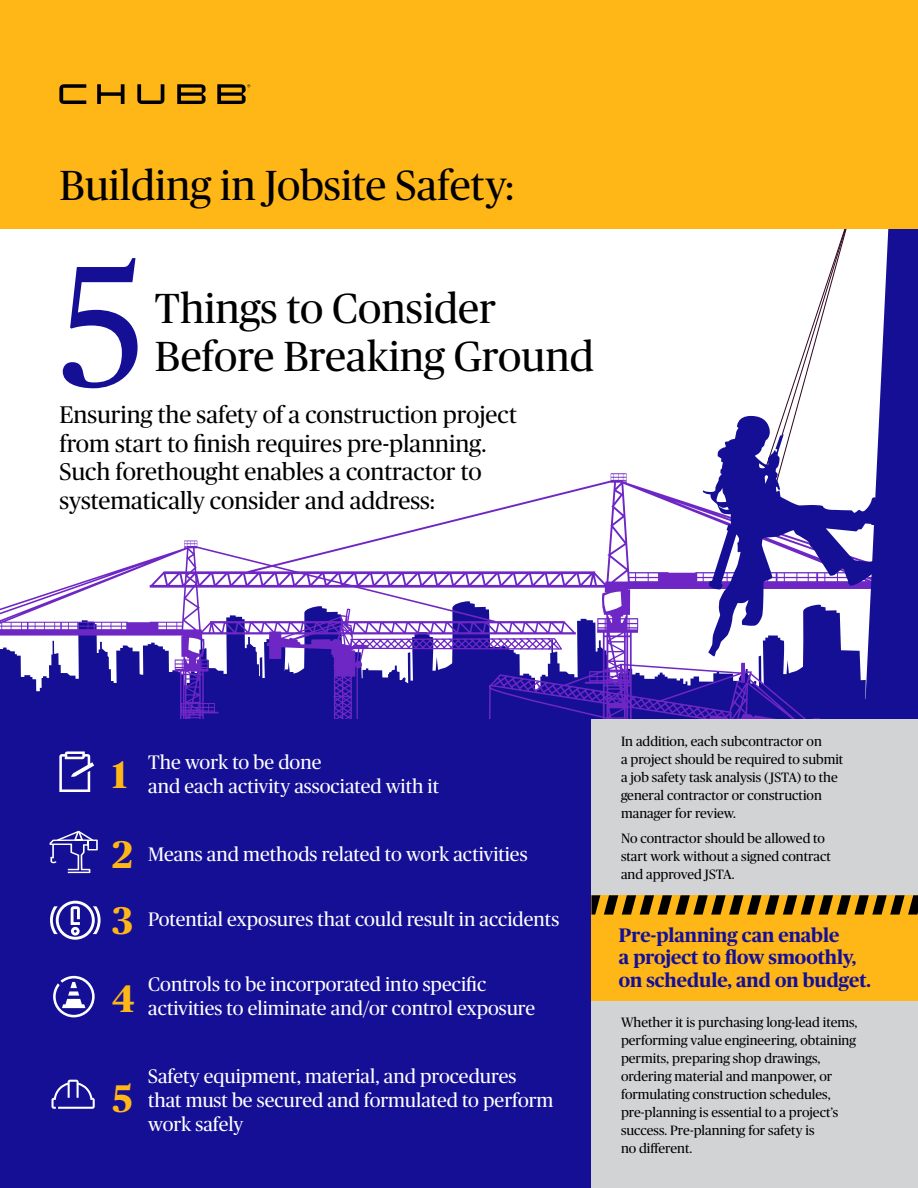
<style>
.page{position:relative;width:918px;height:1188px;background:#fff}
.page>*{position:absolute;margin:0;border:0;box-sizing:border-box;transform-origin:0 0}
.t1{font:172.05px "Chubb Publico";color:#150f96}
.t2{font:42px/48px "Chubb Publico";color:#000}
.t3{font:700 38.4px "Chubb Publico";color:#ffb617}
.IG_Intro{font:24px/28.5px "Chubb Publico";color:#000}
.t4{font:19.5px/24px "Chubb Publico";color:#fff}
.IG_Callout{font:700 19.5px/22.5px "Chubb Publico";color:#150f96}
.IG_Body{font:13.5px/18px "Chubb Publico";color:#000}
</style>
<div class="page">
<div style="left:0;top:0;width:918px;height:230px;background:#ffb617"></div>
<svg style="left:59px;top:84px;width:191px;height:20px"></svg>
<svg style="left:782px;top:230px;width:65px;height:186px"></svg>
<svg style="left:184px;top:473px;width:675px;height:246px"></svg>
<svg style="left:0;top:541px;width:576px;height:178px"></svg>
<svg style="left:266px;top:608px;width:572px;height:111px"></svg>
<div style="left:335px;top:650px;width:20px;height:27px;background:#6e27c5"></div>
<div style="left:269px;top:632px;width:12px;height:27px;background:#6e27c5"></div>
<svg style="left:703px;top:416px;width:156px;height:240px"></svg>
<svg style="left:859px;top:230px;width:59px;height:489px"></svg>
<div style="left:0;top:719px;width:917px;height:469px;background:#150f96"></div>
<svg style="left:59px;top:751px;width:35px;height:41px"></svg>
<svg style="left:50px;top:831px;width:47px;height:42px"></svg>
<svg style="left:50px;top:901px;width:51px;height:39px"></svg>
<svg style="left:53px;top:976px;width:42px;height:41px"></svg>
<svg style="left:51px;top:1080px;width:44px;height:29px"></svg>
<div style="left:591px;top:719px;width:327px;height:469px;background:#d1d3d4"></div>
<div style="left:591px;top:895px;width:327px;height:106px;background:#ffb617"></div>
<svg style="left:591px;top:895px;width:327px;height:20px"></svg>
<h1 class="t2" style="left:59px;top:159px;width:456px">Building in Jobsite Safety:</h1>
<h1 class="t1" style="left:57px;top:206px;width:89px">5</h1>
<h1 class="t2" style="left:155px;top:282px;width:441px">Things to Consider<br>Before Breaking Ground</h1>
<h2 class="IG_Intro" style="left:59px;top:399px;width:459px">Ensuring the safety of a construction project from start to finish requires pre-planning.<br>Such forethought enables a contractor to systematically consider and address:</h2>
<h1 class="t3" style="left:112px;top:747px;width:17px">1</h1>
<h1 class="t4" style="left:148px;top:750px;width:292px">The work to be done<br>and each activity associated with it</h1>
<h1 class="t3" style="left:112px;top:827px;width:22px">2</h1>
<h1 class="t4" style="left:148px;top:841px;width:381px">Means and methods related to work activities</h1>
<h1 class="t3" style="left:112px;top:893px;width:22px">3</h1>
<h1 class="t4" style="left:148px;top:906px;width:413px">Potential exposures that could result in accidents</h1>
<h1 class="t3" style="left:112px;top:971px;width:24px">4</h1>
<h1 class="t4" style="left:148px;top:971px;width:389px">Controls to be incorporated into specific activities to eliminate and/or control exposure</h1>
<h1 class="t3" style="left:112px;top:1071px;width:22px">5</h1>
<h1 class="t4" style="left:148px;top:1063px;width:407px">Safety equipment, material, and procedures that must be secured and formulated to perform work safely</h1>
<p class="IG_Body" style="left:621px;top:732px;width:224px">In addition, each subcontractor on<br>a project should be required to submit a job safety task analysis ( JSTA) to the general contractor or construction manager for review.</p>
<p class="IG_Body" style="left:621px;top:829px;width:211px">No contractor should be allowed to start work without a signed contract and approved JSTA.</p>
<h1 class="IG_Callout" style="left:619px;top:922px;width:254px">Pre-planning can enable<br>a project to flow smoothly, on schedule, and on budget.</h1>
<p class="IG_Body" style="left:621px;top:1013px;width:238px">Whether it is purchasing long-lead items, performing value engineering, obtaining permits, preparing shop drawings, ordering material and manpower, or formulating construction schedules, pre-planning is essential to a project’s success. Pre-planning for safety is<br>no different.</p>
</div>
